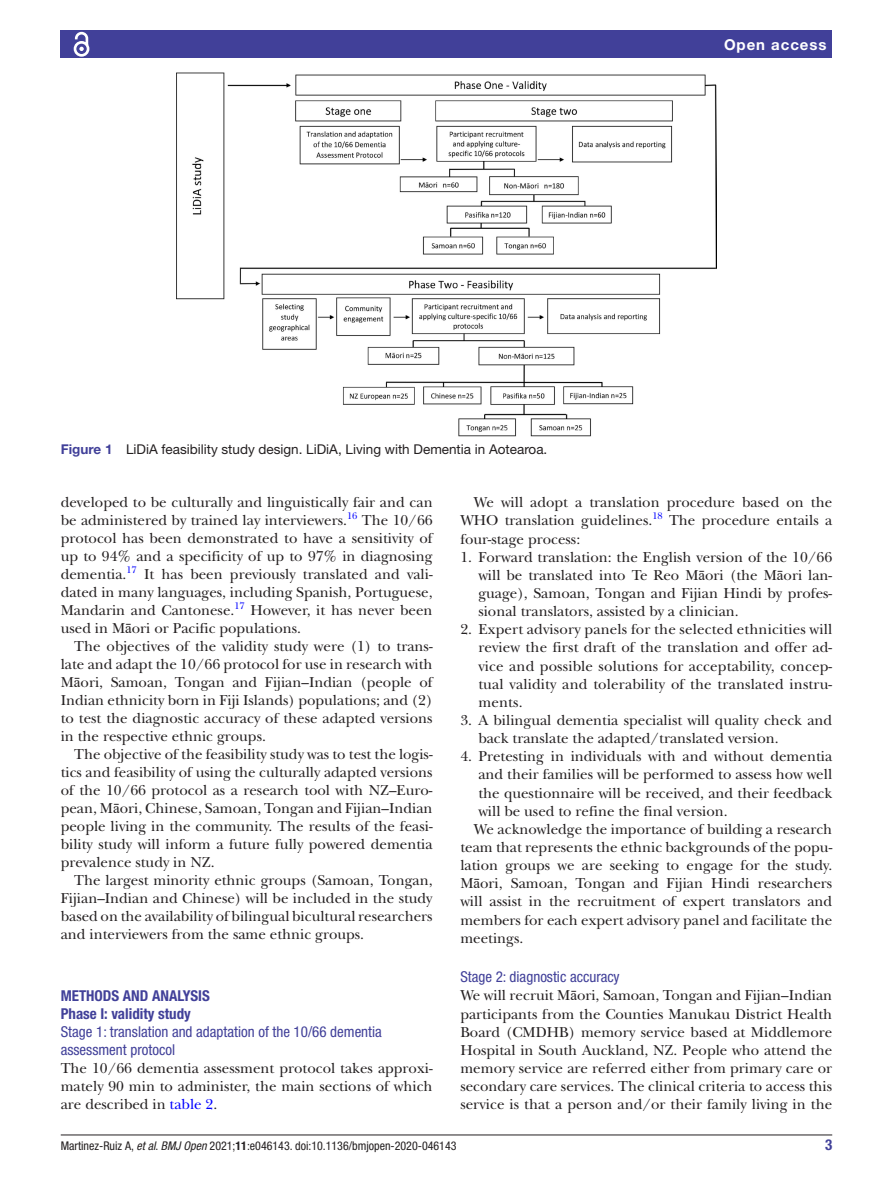
<style>
.page{position:relative;width:893px;height:1191px;background:#fff}
.page>*{position:absolute;margin:0;border:0;box-sizing:border-box;transform-origin:0 0}
.t1{font:15px/18px "New Baskerville";color:#231f20;text-align:justify}
.t2{font:condensed 15px/18px "Helvetica Neue LT Std";color:#414099}
.t3{font:700 condensed 15px/18px "Helvetica Neue LT Std";color:#414099}
.t4{font:700 15px "Helvetica Neue LT Std";letter-spacing:.065em;color:#fff}
.t5{font:13.5px "Helvetica Neue LT Std";color:#231f20}
.t6{font:condensed 12px "Helvetica Neue LT Std";color:#231f20}
.t7{font:9.9px "New Baskerville";color:#00f}
.s1{font-weight:700;color:#414099}
.s2{font-family:"Times New Roman"}
.s3{color:#00f}
.s4{font-style:italic}
.s5{font-weight:700}
</style>
<div class="page">
<hr style="left:61px;top:1134px;width:771px;height:1px;background:#231f20">
<div style="left:61px;top:31px;width:771px;height:27px;background:#414099"></div>
<svg style="left:73px;top:31px;width:17px;height:26px"></svg>
<img style="left:176px;top:73px;width:540px;height:363px">
<p class="t5" style="left:61px;top:441px;width:488px"><span class="s1">Figure 1</span> LiDiA feasibility study design. LiDiA, Living with Dementia in Aotearoa.</p>
<p class="t4" style="left:724px;top:35px;width:104px">Open access</p>
<p class="t1" style="left:61px;top:493px;width:373px">developed to be culturally and linguistically fair and can be administered by trained lay interviewers.</p>
<p class="t7" style="left:347px;top:509px;width:12px">16</p>
<p class="t1" style="left:61px;top:511px;width:373px;text-indent:301px">The 10/66 protocol has been demonstrated to have a sensitivity of up to 94% and a specificity of up to 97% in diagnosing dementia.</p>
<p class="t7" style="left:126px;top:563px;width:12px">17</p>
<p class="t1" style="left:61px;top:565px;width:373px;text-indent:83px">It has been previously translated and vali&shy;dated in many languages, including Spanish, Portuguese, Mandarin and Cantonese.</p>
<p class="t7" style="left:234px;top:599px;width:12px">17</p>
<p class="t1" style="left:61px;top:601px;width:373px;text-indent:190px">However, it has never been used in M<span class="s2">ā</span>ori or Pacific populations.</p>
<p class="t1" style="left:61px;top:637px;width:373px;text-indent:13px">The objectives of the validity study were (1) to trans&shy;late and adapt the 10/66 protocol for use in research with M<span class="s2">ā</span>ori, Samoan, Tongan and Fijian–Indian (people of Indian ethnicity born in Fiji Islands) populations; and (2) to test the diagnostic accuracy of these adapted versions in the respective ethnic groups.</p>
<p class="t1" style="left:61px;top:745px;width:373px;text-indent:13px">The objective of the feasibility study was to test the logis&shy;tics and feasibility of using the culturally adapted versions of the 10/66 protocol as a research tool with NZ–Euro&shy;pean, M<span class="s2">ā</span>ori, Chinese, Samoan, Tongan and Fijian–Indian people living in the community. The results of the feasi&shy;bility study will inform a future fully powered dementia prevalence study in NZ.</p>
<p class="t1" style="left:61px;top:871px;width:373px;text-indent:13px">The largest minority ethnic groups (Samoan, Tongan, Fijian–Indian and Chinese) will be included in the study based on the availability of bilingual bicultural researchers and interviewers from the same ethnic groups.</p>
<p class="t3" style="left:61px;top:986px;width:151px">METHODS AND ANALYSIS<br>Phase I: validity study</p>
<p class="t2" style="left:61px;top:1023px;width:323px">Stage 1: translation and adaptation of the 10/66 dementia assessment protocol</p>
<p class="t1" style="left:61px;top:1059px;width:373px">The 10/66 dementia assessment protocol takes approxi&shy;mately 90 min to administer, the main sections of which are described in <span class="s3">table 2</span>.</p>
<p class="t1" style="left:460px;top:493px;width:373px;text-indent:14px">We will adopt a translation procedure based on the<br>WHO translation guidelines.</p>
<p class="t7" style="left:652px;top:509px;width:12px">18</p>
<p class="t1" style="left:669px;top:511px;width:165px">The procedure entails a</p>
<p class="t1" style="left:460px;top:530px;width:121px">four-stage process:</p>
<p class="t1" style="left:478px;top:548px;width:355px;text-indent:-18px">1. Forward translation: the English version of the 10/66 will be translated into Te Reo M<span class="s2">ā</span>ori (the M<span class="s2">ā</span>ori lan&shy;guage), Samoan, Tongan and Fijian Hindi by profes&shy;sional translators, assisted by a clinician.</p>
<p class="t1" style="left:478px;top:620px;width:355px;text-indent:-18px">2. Expert advisory panels for the selected ethnicities will review the first draft of the translation and offer ad&shy;vice and possible solutions for acceptability, concep&shy;tual validity and tolerability of the translated instru&shy;ments.</p>
<p class="t1" style="left:478px;top:711px;width:355px;text-indent:-18px">3. A bilingual dementia specialist will quality check and back translate the adapted/translated version.</p>
<p class="t1" style="left:460px;top:747px;width:373px">4. Pretesting in individuals with and without dementia</p>
<p class="t1" style="left:478px;top:765px;width:355px">and their families will be performed to assess how well</p>
<p class="t1" style="left:478px;top:783px;width:355px">the questionnaire will be received, and their feedback</p>
<p class="t1" style="left:478px;top:802px;width:251px">will be used to refine the final version.</p>
<p class="t1" style="left:474px;top:820px;width:360px">We acknowledge the importance of building a research</p>
<p class="t1" style="left:460px;top:838px;width:373px">team that represents the ethnic backgrounds of the popu-</p>
<p class="t1" style="left:460px;top:856px;width:373px">lation groups we are seeking to engage for the study.</p>
<p class="t1" style="left:460px;top:874px;width:373px">M<span class="s2">ā</span>ori, Samoan, Tongan and Fijian Hindi researchers</p>
<p class="t1" style="left:460px;top:892px;width:373px">will assist in the recruitment of expert translators and</p>
<p class="t1" style="left:460px;top:910px;width:373px">members for each expert advisory panel and facilitate the</p>
<p class="t1" style="left:460px;top:929px;width:64px">meetings.</p>
<p class="t2" style="left:460px;top:967px;width:161px">Stage 2: diagnostic accuracy</p>
<p class="t1" style="left:460px;top:986px;width:373px">We will recruit M<span class="s2">ā</span>ori, Samoan, Tongan and Fijian–Indian participants from the Counties Manukau District Health Board (CMDHB) memory service based at Middlemore Hospital in South Auckland, NZ. People who attend the memory service are referred either from primary care or secondary care services. The clinical criteria to access this service is that a person and/or their family living in the</p>
<p class="t6" style="left:61px;top:1138px;width:397px">Martinez-Ruiz A, <span class="s4">et al</span>. <span class="s4">BMJ Open</span> 2021;<span class="s5">11</span>:e046143. doi:10.1136/bmjopen-2020-046143</p>
<p class="t3" style="left:825px;top:1135px;width:9px">3</p>
</div>
